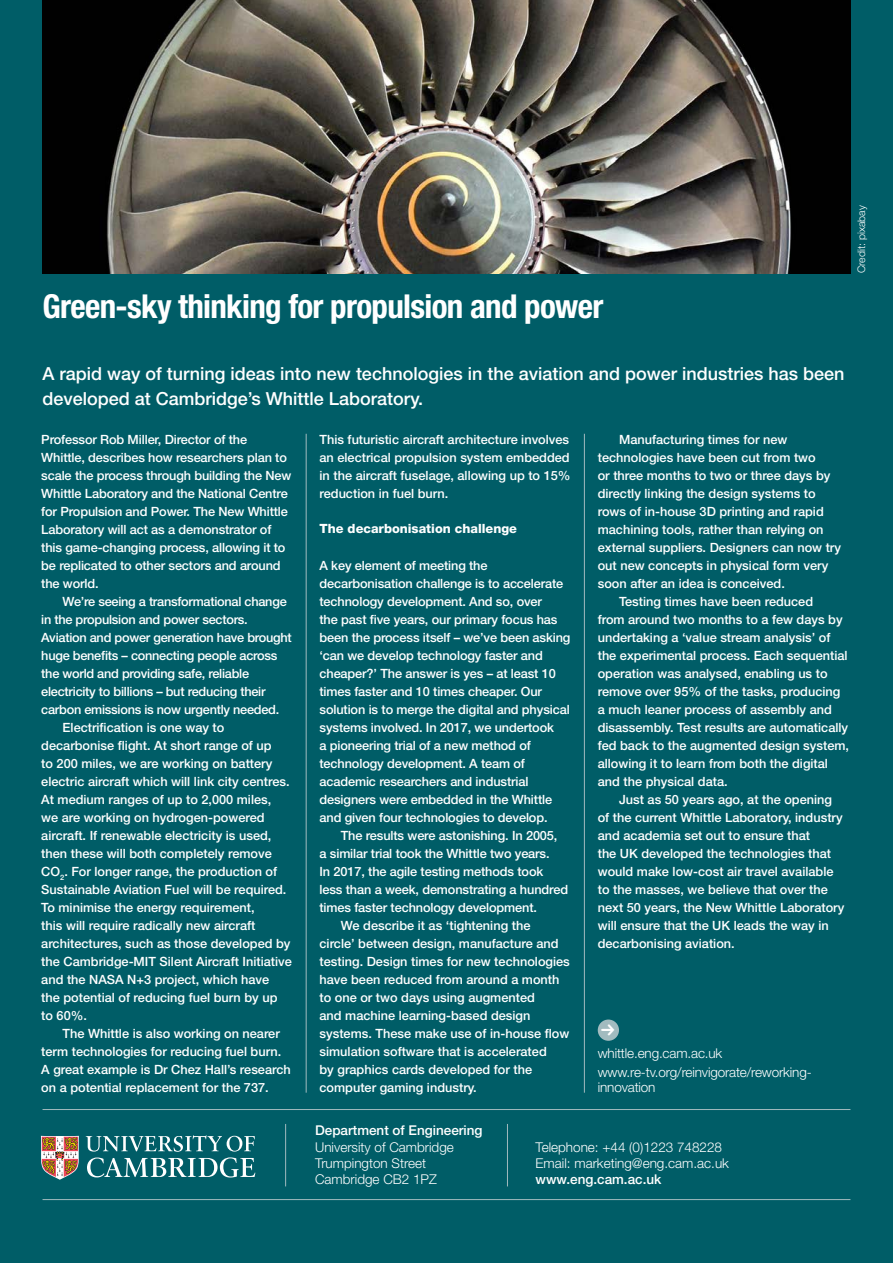
<style>
.page{position:relative;width:893px;height:1263px;background:#005d67}
.page>*{position:absolute;margin:0;border:0;box-sizing:border-box;transform-origin:0 0}
.t1{font:700 condensed 33px "Helvetica Neue";letter-spacing:-.02em;color:#fff}
.t2{font:500 18px/25.5px "Helvetica Neue";color:#fff}
.t3{font:300 13.5px/15px "Helvetica Neue";color:#fff}
.t4{font:500 13.5px "Helvetica Neue";color:#fff}
.t5{font:500 12.75px/18px "Helvetica Neue";color:#fff}
.t6{font:500 12.75px/18px "Helvetica Neue";letter-spacing:-.02em;color:#fff}
.t7{font:800 12.75px "Helvetica Neue";color:#fff}
.t8{font:300 10.5px "Helvetica Neue";color:#fff}
</style>
<div class="page">
<svg style="left:41px;top:1136px;width:38px;height:44px;background:#af8f7b"></svg>
<svg style="left:86px;top:1135px;width:169px;height:42px"></svg>
<hr style="left:43px;top:1109px;width:807px;height:1px;background:#a2bbbf">
<hr style="left:43px;top:1199px;width:807px;height:1px;background:#a2bbbf">
<img style="left:43px;top:0;width:807px;height:273px">
<hr style="left:507px;top:1124px;width:1px;height:62px;background:#a2bbbf">
<hr style="left:285px;top:1124px;width:1px;height:62px;background:#a2bbbf">
<hr style="left:306px;top:434px;width:1px;height:659px;background:#a2bbbf">
<hr style="left:584px;top:434px;width:1px;height:659px;background:#a2bbbf">
<div style="left:598px;top:1019px;width:21px;height:22px;background:#a2bbbf;border-radius:50%"></div>
<p class="t1" style="left:43px;top:286px;width:562px">Green-sky thinking for propulsion and power</p>
<p class="t8" style="left:855px;top:273px;width:69px;rotate:-90deg">Credit: pixabay</p>
<p class="t2" style="left:43px;top:360px;width:803px">A rapid way of turning ideas into new technologies in the aviation and power industries has been developed at Cambridge’s Whittle Laboratory.</p>
<p class="t5" style="left:41px;top:430px;width:252px">Professor Rob Miller, Director of the Whittle, describes how researchers plan to scale the process through building the New Whittle Laboratory and the National Centre for Propulsion and Power. The New Whittle Laboratory will act as a demonstrator of this game-changing process, allowing it to be replicated to other sectors and around the world.</p>
<p class="t6" style="left:41px;top:592px;width:252px;text-indent:21px">We’re seeing a transformational change in the propulsion and power sectors.<br>Aviation and power generation have brought huge benefits – connecting people across the world and providing safe, reliable electricity to billions – but reducing their carbon emissions is now urgently needed.</p>
<p class="t5" style="left:41px;top:718px;width:252px;text-indent:21px">Electrification is one way to decarbonise flight. At short range of up<br>to 200 miles, we are working on battery electric aircraft which will link city centres.<br>At medium ranges of up to 2,000 miles,<br>we are working on hydrogen-powered aircraft. If renewable electricity is used, then these will both completely remove CO<sub>2</sub>. For longer range, the production of Sustainable Aviation Fuel will be required.<br>To minimise the energy requirement,<br>this will require radically new aircraft architectures, such as those developed by the Cambridge-MIT Silent Aircraft Initiative and the NASA N+3 project, which have<br>the potential of reducing fuel burn by up to 60%.</p>
<p class="t5" style="left:41px;top:1024px;width:251px;text-indent:21px">The Whittle is also working on nearer term technologies for reducing fuel burn.<br>A great example is Dr Chez Hall’s research on a potential replacement for the 737.</p>
<p class="t5" style="left:320px;top:430px;width:253px;text-align:justify">This futuristic aircraft architecture involves an electrical propulsion system embedded in the aircraft fuselage, allowing up to 15% reduction in fuel burn.</p>
<p class="t7" style="left:320px;top:521px;width:199px">The decarbonisation challenge</p>
<p class="t5" style="left:320px;top:556px;width:252px">A key element of meeting the decarbonisation challenge is to accelerate technology development. And so, over<br>the past five years, our primary focus has been the process itself – we’ve been asking ‘can we develop technology faster and cheaper?’ The answer is yes – at least 10 times faster and 10 times cheaper. Our solution is to merge the digital and physical systems involved. In 2017, we undertook<br>a pioneering trial of a new method of technology development. A team of academic researchers and industrial designers were embedded in the Whittle and given four technologies to develop.</p>
<p class="t5" style="left:319px;top:826px;width:250px;text-indent:21px">The results were astonishing. In 2005,<br>a similar trial took the Whittle two years.<br>In 2017, the agile testing methods took less than a week, demonstrating a hundred times faster technology development.</p>
<p class="t5" style="left:319px;top:916px;width:252px;text-indent:21px">We describe it as ‘tightening the<br>circle’ between design, manufacture and testing. Design times for new technologies have been reduced from around a month to one or two days using augmented<br>and machine learning-based design systems. These make use of in-house flow simulation software that is accelerated<br>by graphics cards developed for the computer gaming industry.</p>
<p class="t5" style="left:598px;top:430px;width:245px;text-indent:21px">Manufacturing times for new technologies have been cut from two<br>or three months to two or three days by directly linking the design systems to rows of in-house 3D printing and rapid machining tools, rather than relying on external suppliers. Designers can now try out new concepts in physical form very soon after an idea is conceived.</p>
<p class="t5" style="left:598px;top:592px;width:253px;text-indent:21px">Testing times have been reduced<br>from around two months to a few days by undertaking a ‘value stream analysis’ of the experimental process. Each sequential operation was analysed, enabling us to remove over 95% of the tasks, producing a much leaner process of assembly and disassembly. Test results are automatically fed back to the augmented design system, allowing it to learn from both the digital and the physical data.</p>
<p class="t5" style="left:598px;top:790px;width:248px;text-indent:21px">Just as 50 years ago, at the opening of the current Whittle Laboratory, industry and academia set out to ensure that<br>the UK developed the technologies that would make low-cost air travel available to the masses, we believe that over the next 50 years, the New Whittle Laboratory will ensure that the UK leads the way in decarbonising aviation.</p>
<p class="t3" style="left:598px;top:1045px;width:126px">whittle.eng.cam.ac.uk</p>
<p class="t3" style="left:598px;top:1064px;width:215px">www.re-tv.org/reinvigorate/reworking&shy;innovation</p>
<p class="t4" style="left:315px;top:1122px;width:169px">Department of Engineering</p>
<p class="t3" style="left:315px;top:1139px;width:140px">University of Cambridge</p>
<p class="t3" style="left:315px;top:1155px;width:113px">Trumpington Street</p>
<p class="t3" style="left:315px;top:1171px;width:123px">Cambridge CB2 1PZ</p>
<p class="t3" style="left:536px;top:1139px;width:188px">Telephone: +44 (0)1223 748228</p>
<p class="t3" style="left:536px;top:1155px;width:195px">Email: marketing@eng.cam.ac.uk</p>
<p class="t4" style="left:536px;top:1171px;width:127px">www.eng.cam.ac.uk</p>
</div>
